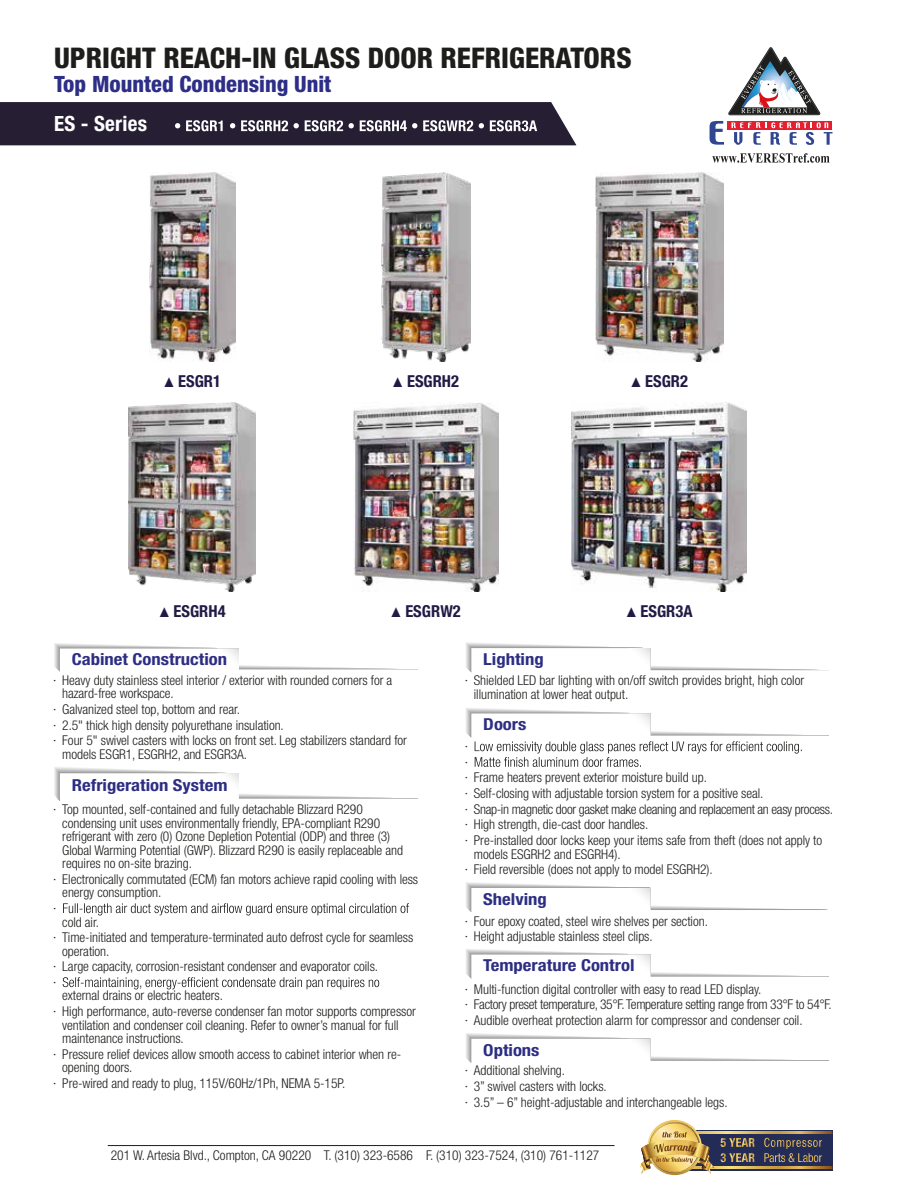
<style>
.page{position:relative;width:918px;height:1188px;background:#fff}
.page>*{position:absolute;margin:0;border:0;box-sizing:border-box;transform-origin:0 0}
.t1{font:800 condensed 28.5px "Helvetica Neue LT Std";color:#1d1d1b}
.t2{font:800 condensed 22.5px "Helvetica Neue LT Std";color:#2d2e87}
.t3{font:700 condensed 21px "Helvetica Neue LT Std";letter-spacing:.01em;color:#fff}
.t4{font:700 condensed 16.5px "Helvetica Neue LT Std";color:#2d2e83;scale:1.13 1}
.t5{font:700 condensed 16.5px "Helvetica Neue LT Std";color:#201b45}
.t6{font:300 condensed 13.5px/15.6px "Helvetica Neue LT Std";letter-spacing:-.005em;color:#1d1d1b}
</style>
<div class="page">
<div style="left:728px;top:121px;width:104px;height:8px;background:#e41f2f"></div>
<svg style="left:731px;top:122px;width:101px;height:23px"></svg>
<svg style="left:710px;top:121px;width:14px;height:24px"></svg>
<svg style="left:712px;top:153px;width:118px;height:10px"></svg>
<svg style="left:728px;top:47px;width:92px;height:68px"></svg>
<svg style="left:714px;top:1130px;width:118px;height:40px;background:#445"></svg>
<svg style="left:714px;top:1132px;width:118px;height:1px"></svg>
<svg style="left:714px;top:1167px;width:118px;height:1px"></svg>
<svg style="left:721px;top:1138px;width:34px;height:9px"></svg>
<svg style="left:721px;top:1153px;width:34px;height:9px"></svg>
<svg style="left:764px;top:1138px;width:58px;height:24px"></svg>
<svg style="left:640px;top:1120px;width:74px;height:55px"></svg>
<hr style="left:108px;top:1145px;width:506px;height:1px;background:#1d1d1b">
<img style="left:149px;top:173px;width:86px;height:189px">
<img style="left:382px;top:173px;width:88px;height:189px">
<img style="left:595px;top:173px;width:128px;height:189px">
<img style="left:129px;top:402px;width:127px;height:189px">
<img style="left:353px;top:402px;width:145px;height:189px">
<img style="left:572px;top:402px;width:175px;height:189px">
<svg style="left:0;top:102px;width:577px;height:43px;background:#393346"></svg>
<svg style="left:54px;top:643px;width:364px;height:29px"></svg>
<svg style="left:54px;top:767px;width:364px;height:34px"></svg>
<svg style="left:466px;top:642px;width:363px;height:31px"></svg>
<svg style="left:466px;top:882px;width:362px;height:30px"></svg>
<svg style="left:466px;top:949px;width:363px;height:30px"></svg>
<svg style="left:63px;top:903px;width:346px;height:12px"></svg>
<svg style="left:63px;top:977px;width:316px;height:12px"></svg>
<svg style="left:466px;top:708px;width:363px;height:59px"></svg>
<svg style="left:466px;top:1033px;width:363px;height:30px"></svg>
<h1 class="t1" style="left:54px;top:41px;width:579px">UPRIGHT REACH-IN GLASS DOOR REFRIGERATORS</h1>
<h2 class="t2" style="left:54px;top:70px;width:279px">Top Mounted Condensing Unit</h2>
<h3 class="t3" style="left:54px;top:111px;width:94px">ES - Series</h3>
<p class="t5" style="left:178px;top:372px;width:44px">ESGR1</p>
<p class="t5" style="left:407px;top:372px;width:53px">ESGRH2</p>
<p class="t5" style="left:645px;top:372px;width:44px">ESGR2</p>
<p class="t5" style="left:174px;top:601px;width:53px">ESGRH4</p>
<p class="t5" style="left:405px;top:601px;width:57px">ESGRW2</p>
<p class="t5" style="left:641px;top:601px;width:53px">ESGR3A</p>
<p class="t4" style="left:72px;top:649px;width:139px">Cabinet Construction</p>
<p class="t6" style="left:62px;top:673px;width:332px;line-height:13.5px;text-indent:-9px">∙ Heavy duty stainless steel interior / exterior with rounded corners for a hazard-free workspace.</p>
<p class="t6" style="left:53px;top:701px;width:355px">∙ Galvanized steel top, bottom and rear.<br>∙ 2.5" thick high density polyurethane insulation.<br>∙ Four 5" swivel casters with locks on front set. Leg stabilizers standard for</p>
<p class="t6" style="left:62px;top:746px;width:186px">models ESGR1, ESGRH2, and ESGR3A.</p>
<p class="t4" style="left:72px;top:775px;width:139px">Refrigeration System</p>
<p class="t6" style="left:62px;top:803px;width:342px;line-height:13.5px;text-indent:-9px">∙ Top mounted, self-contained and fully detachable Blizzard R290 condensing unit uses environmentally friendly, EPA-compliant R290 refrigerant with zero (0) Ozone Depletion Potential (ODP) and three (3)<br>Global Warming Potential (GWP). Blizzard R290 is easily replaceable and requires no on-site brazing.</p>
<p class="t6" style="left:62px;top:872px;width:357px;line-height:13.5px;text-indent:-9px">∙ Electronically commutated (ECM) fan motors achieve rapid cooling with less energy consumption.</p>
<p class="t6" style="left:53px;top:900px;width:5px">∙</p>
<p class="t6" style="left:53px;top:914px;width:362px;text-indent:9px">cold air.<br>∙ Time-initiated and temperature-terminated auto defrost cycle for seamless</p>
<p class="t6" style="left:53px;top:943px;width:327px;text-indent:9px">operation.<br>∙ Large capacity, corrosion-resistant condenser and evaporator coils. ∙</p>
<p class="t6" style="left:53px;top:988px;width:364px;text-indent:9px">external drains or electric heaters.<br>∙ High performance, auto-reverse condenser fan motor supports compressor</p>
<p class="t6" style="left:62px;top:1018px;width:338px;line-height:13.5px">ventilation and condenser coil cleaning. Refer to owner’s manual for full maintenance instructions.</p>
<p class="t6" style="left:62px;top:1047px;width:340px;line-height:13.5px;text-indent:-9px">∙ Pressure relief devices allow smooth access to cabinet interior when re&shy;opening doors.</p>
<p class="t6" style="left:53px;top:1075px;width:294px">∙ Pre-wired and ready to plug, 115V/60Hz/1Ph, NEMA 5-15P.</p>
<p class="t4" style="left:483px;top:649px;width:55px">Lighting</p>
<p class="t6" style="left:474px;top:673px;width:332px;line-height:13.5px;text-indent:-9px">∙ Shielded LED bar lighting with on/off switch provides bright, high color illumination at lower heat output.</p>
<p class="t4" style="left:483px;top:715px;width:40px">Doors</p>
<p class="t6" style="left:465px;top:738px;width:370px">∙<br>∙<br>∙ Frame heaters prevent exterior moisture build up.<br>∙ Self-closing with adjustable torsion system for a positive seal.<br>∙ Snap-in magnetic door gasket make cleaning and replacement an easy process. ∙ High strength, die-cast door handles.<br>∙ Pre-installed door locks keep your items safe from theft (does not apply to</p>
<p class="t6" style="left:465px;top:846px;width:249px;text-indent:9px">models ESGRH2 and ESGRH4).<br>∙ Field reversible (does not apply to model ESGRH2).</p>
<p class="t6" style="left:465px;top:913px;width:245px">∙ Four epoxy coated, steel wire shelves per section. ∙ Height adjustable stainless steel clips.</p>
<p class="t4" style="left:483px;top:889px;width:58px">Shelving</p>
<p class="t4" style="left:483px;top:956px;width:135px">Temperature Control</p>
<p class="t6" style="left:465px;top:981px;width:369px">∙ Multi-function digital controller with easy to read LED display.<br>∙ Factory preset temperature, 35°F. Temperature setting range from 33°F to 54°F. ∙ Audible overheat protection alarm for compressor and condenser coil.</p>
<p class="t4" style="left:483px;top:1040px;width:51px">Options</p>
<p class="t6" style="left:465px;top:1063px;width:264px">∙ Additional shelving.<br>∙ 3” swivel casters with locks.<br>∙ 3.5” – 6” height-adjustable and interchangeable legs.</p>
<p class="t6" style="left:111px;top:1148px;width:490px">201 W. Artesia Blvd., Compton, CA 90220 T. (310) 323-6586 F. (310) 323-7524, (310) 761-1127</p>
</div>
